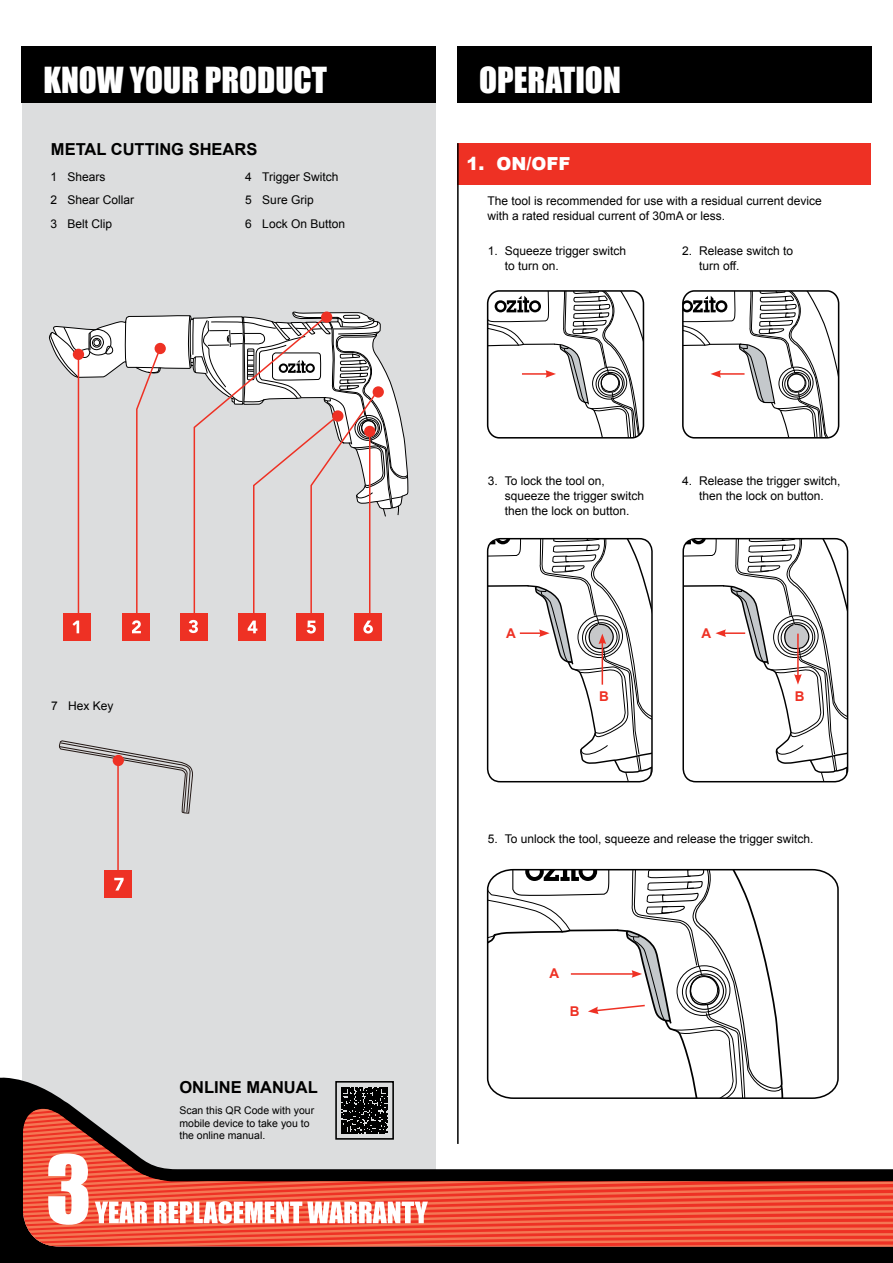
<style>
.page{position:relative;width:893px;height:1263px;background:#fff}
.page>*{position:absolute;margin:0;border:0;box-sizing:border-box;transform-origin:0 0}
.t1{font:33px "Impact";color:#fff}
.t2{font:900 18px "Arial";color:#fff}
.t3{font:700 16.5px "Arial";color:#000}
.t4{font:700 13.5px "Arial";color:#ee3124}
.t5{font:12px/15px "Arial";color:#000}
.t6{font:10.5px/12.6px "Arial";color:#000}
</style>
<div class="page">
<div style="left:22px;top:47px;width:413px;height:1151px;background:#dcddde"></div>
<svg style="left:0;top:1077px;width:893px;height:186px;fill:#000"></svg>
<svg style="left:23px;top:1109px;width:870px;height:137px"></svg>
<svg style="left:48px;top:1153px;width:41px;height:72px"></svg>
<svg style="left:95px;top:1201px;width:52px;height:22px"></svg>
<svg style="left:154px;top:1201px;width:274px;height:23px"></svg>
<svg style="left:341px;top:1087px;width:47px;height:46px;background:#202121"></svg>
<div style="left:335px;top:1081px;width:59px;height:59px;border:2px solid #000"></div>
<svg style="left:49px;top:311px;width:360px;height:198px"></svg>
<svg style="left:50px;top:327px;width:65px;height:51px"></svg>
<div style="left:92px;top:338px;width:9px;height:9px;border:1px solid #000;border-radius:50%"></div>
<div style="left:94px;top:339px;width:6px;height:7px;border:1px solid #000;border-radius:50%"></div>
<div style="left:21px;top:46px;width:415px;height:57px;background:#000"></div>
<div style="left:457px;top:46px;width:415px;height:57px;background:#000"></div>
<div style="left:64px;top:613px;width:27px;height:27px;background:#ee3124"></div>
<svg style="left:72px;top:621px;width:7px;height:12px"></svg>
<div style="left:122px;top:613px;width:27px;height:27px;background:#ee3124"></div>
<div style="left:180px;top:613px;width:27px;height:27px;background:#ee3124"></div>
<div style="left:239px;top:613px;width:27px;height:27px;background:#ee3124"></div>
<div style="left:297px;top:613px;width:27px;height:27px;background:#ee3124"></div>
<div style="left:355px;top:613px;width:27px;height:27px;background:#ee3124"></div>
<svg style="left:125px;top:320px;width:36px;height:313px"></svg>
<hr style="left:78px;top:354px;width:1px;height:263px;background:#ee3124">
<svg style="left:188px;top:312px;width:220px;height:321px"></svg>
<div style="left:155px;top:343px;width:11px;height:11px;background:#ee3124;border-radius:50%"></div>
<div style="left:364px;top:426px;width:11px;height:11px;background:#ee3124;border-radius:50%"></div>
<div style="left:332px;top:410px;width:11px;height:12px;background:#ee3124;border-radius:50%"></div>
<div style="left:73px;top:349px;width:11px;height:11px;background:#ee3124;border-radius:50%"></div>
<div style="left:321px;top:311px;width:11px;height:12px;background:#ee3124;border-radius:50%"></div>
<div style="left:373px;top:386px;width:11px;height:12px;background:#ee3124;border-radius:50%"></div>
<div style="left:458px;top:143px;width:413px;height:41px;background:#ee3124"></div>
<hr style="left:457px;top:143px;width:2px;height:1001px;background:#000">
<div style="left:487px;top:290px;width:157px;height:149px;border:2px solid #000;border-radius:12px"></div>
<svg style="left:488px;top:291px;width:155px;height:147px"></svg>
<svg style="left:488px;top:539px;width:164px;height:243px"></svg>
<svg style="left:683px;top:539px;width:165px;height:243px"></svg>
<svg style="left:683px;top:291px;width:156px;height:147px"></svg>
<svg style="left:486px;top:868px;width:353px;height:232px"></svg>
<svg style="left:488px;top:870px;width:295px;height:228px"></svg>
<svg style="left:59px;top:740px;width:134px;height:73px"></svg>
<hr style="left:117px;top:763px;width:2px;height:113px;background:#ee3124">
<div style="left:105px;top:870px;width:27px;height:27px;background:#ee3124"></div>
<svg style="left:114px;top:878px;width:10px;height:12px"></svg>
<div style="left:113px;top:755px;width:11px;height:11px;background:#ee3124;border-radius:50%"></div>
<h1 class="t1" style="left:43px;top:54px;width:285px">KNOW YOUR PRODUCT</h1>
<h3 class="t3" style="left:51px;top:138px;width:208px">METAL CUTTING SHEARS</h3>
<p class="t5" style="left:51px;top:165px;width:85px;line-height:23.5px">1 Shears<br>2 Shear Collar<br>3 Belt Clip</p>
<p class="t5" style="left:245px;top:165px;width:101px;line-height:23.5px">4 Trigger Switch<br>5 Sure Grip<br>6 Lock On Button</p>
<p class="t5" style="left:51px;top:699px;width:64px">7 Hex Key</p>
<h3 class="t3" style="left:179px;top:1076px;width:140px">ONLINE MANUAL</h3>
<p class="t6" style="left:179px;top:1104px;width:136px">Scan this QR Code with your mobile device to take you to the online manual.</p>
<h1 class="t1" style="left:479px;top:54px;width:143px">OPERATION</h1>
<h2 class="t2" style="left:466px;top:151px;width:105px">1. ON/OFF</h2>
<p class="t5" style="left:488px;top:193px;width:336px">The tool is recommended for use with a residual current device with a rated residual current of 30mA or less.</p>
<p class="t5" style="left:505px;top:244px;width:123px;text-indent:-17px">1. Squeeze trigger switch to turn on.</p>
<p class="t5" style="left:699px;top:244px;width:96px;text-indent:-17px">2. Release switch to turn off.</p>
<p class="t5" style="left:505px;top:473px;width:141px;text-indent:-17px">3. To lock the tool on, squeeze the trigger switch then the lock on button.</p>
<p class="t5" style="left:682px;top:473px;width:160px;text-align:center">4. Release the trigger switch, then the lock on button.</p>
<p class="t4" style="left:506px;top:624px;width:11px">A</p>
<p class="t4" style="left:702px;top:624px;width:11px">A</p>
<p class="t4" style="left:599px;top:687px;width:11px">B</p>
<p class="t4" style="left:795px;top:687px;width:11px">B</p>
<p class="t5" style="left:488px;top:832px;width:327px">5. To unlock the tool, squeeze and release the trigger switch.</p>
<p class="t4" style="left:550px;top:964px;width:11px">A</p>
<p class="t4" style="left:570px;top:1002px;width:11px">B</p>
</div>
